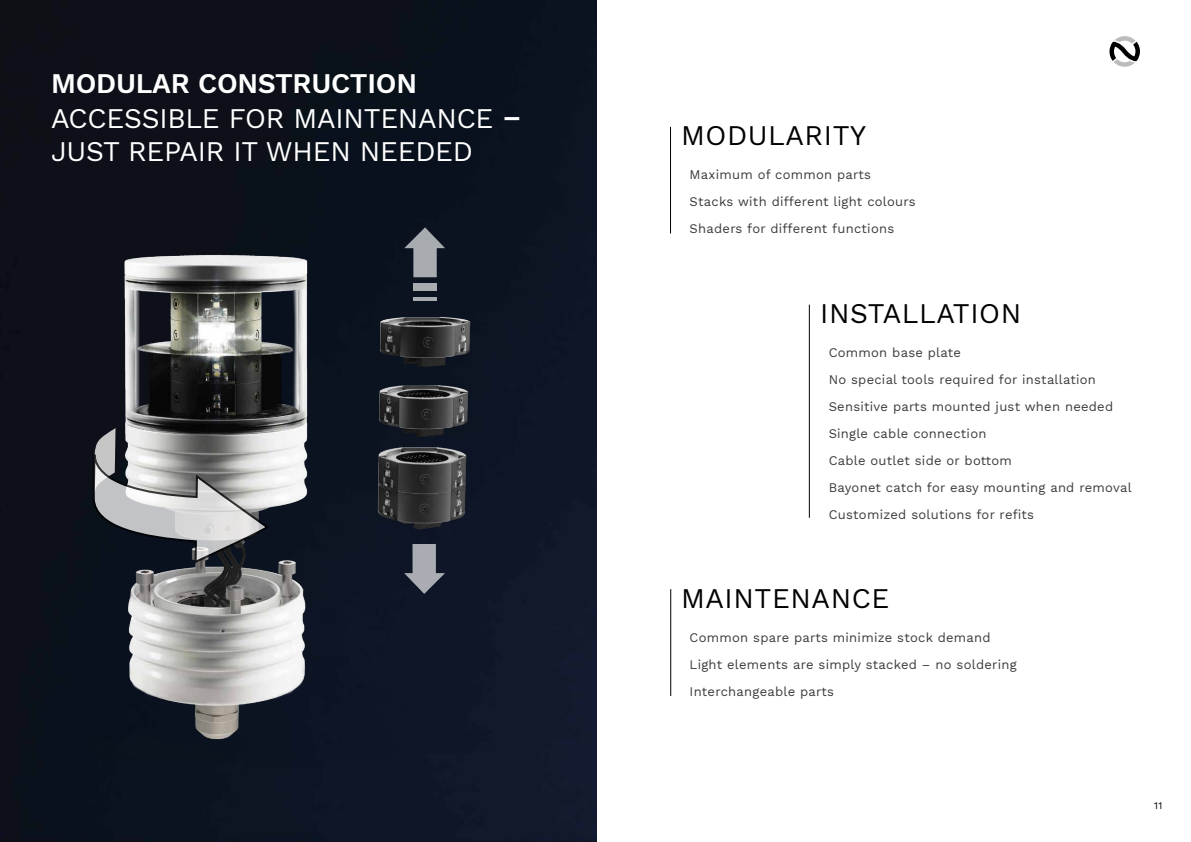
<style>
.page{position:relative;width:1191px;height:842px;background:#fff}
.page>*{position:absolute;margin:0;border:0;box-sizing:border-box;transform-origin:0 0}
.t1{font:28px/34.3px "Work Sans";letter-spacing:-.01em;color:#fff}
.t2{font:28px "Work Sans";letter-spacing:.02em;color:#000}
.t3{font:13px/27px "Work Sans";letter-spacing:.02em;color:#3c3c3b}
.t4{font:10px "Work Sans";color:#000}
.s1{font-weight:600}
</style>
<div class="page">
<svg style="left:1109px;top:36px;width:31px;height:31px"></svg>
<img style="left:0;top:0;width:596px;height:842px">
<img style="left:92px;top:232px;width:436px;height:528px">
<svg style="left:92px;top:428px;width:179px;height:137px;background:#898b8d"></svg>
<svg style="left:404px;top:227px;width:41px;height:50px;background:#5e646c"></svg>
<div style="left:413px;top:284px;width:24px;height:7px;background:#a8abb0"></div>
<hr style="left:413px;top:298px;width:24px;height:3px;background:#fff">
<svg style="left:404px;top:544px;width:41px;height:50px;background:#616672"></svg>
<hr style="left:670px;top:127px;width:1px;height:106px;background:#000">
<hr style="left:809px;top:305px;width:1px;height:213px;background:#000">
<hr style="left:670px;top:589px;width:1px;height:107px;background:#000">
<h1 class="t1" style="left:51px;top:65px;width:472px"><span class="s1">MODULAR CONSTRUCTION<br></span>ACCESSIBLE FOR MAINTENANCE <span class="s1">–<br></span>JUST REPAIR IT WHEN NEEDED</h1>
<h1 class="t2" style="left:681px;top:114px;width:186px">MODULARITY</h1>
<p class="t3" style="left:689px;top:161px;width:228px">Maximum of common parts<br>Stacks with different light colours<br>Shaders for different functions</p>
<h1 class="t2" style="left:820px;top:292px;width:203px">INSTALLATION</h1>
<p class="t3" style="left:828px;top:339px;width:304px">Common base plate<br>No special tools required for installation Sensitive parts mounted just when needed Single cable connection<br>Cable outlet side or bottom<br>Bayonet catch for easy mounting and removal Customized solutions for refits</p>
<h1 class="t2" style="left:681px;top:577px;width:210px">MAINTENANCE</h1>
<p class="t3" style="left:689px;top:624px;width:328px">Common spare parts minimize stock demand<br>Light elements are simply stacked – no soldering<br>Interchangeable parts</p>
<p class="t4" style="left:1154px;top:798px;width:10px">11</p>
</div>
